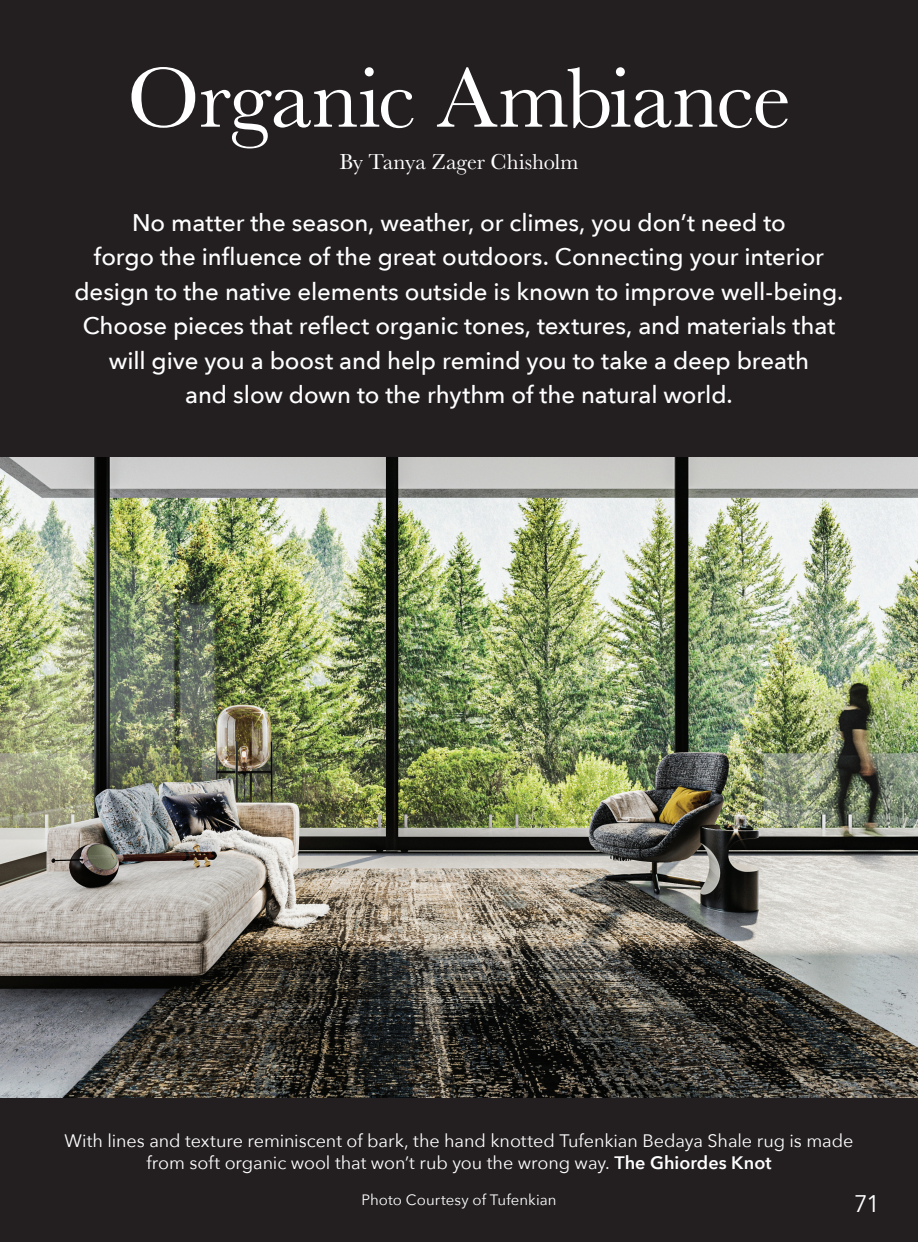
<style>
.page{position:relative;width:918px;height:1242px;background:#fff}
.page>*{position:absolute;margin:0;border:0;box-sizing:border-box;transform-origin:0 0}
.t1{font:88.5px "Baskerville";letter-spacing:-.015em;color:#fff}
.t2{font:500 24px/34.5px "Avenir Next";letter-spacing:-.005em;color:#fff;text-align:center}
.t3{font:24px "Avenir Next";color:#fff}
.t4{font:22.5px "Baskerville";color:#fff}
.t5{font:18px/21.6px "Avenir Next";letter-spacing:-.005em;color:#fff;text-align:center}
.t6{font:15px "Avenir Next";letter-spacing:.005em;color:#fff}
.s1{font-weight:600}
</style>
<div class="page">
<img style="left:0;top:457px;width:918px;height:641px">
<div style="left:0;top:1098px;width:918px;height:144px;background:#231f20"></div>
<div style="left:0;top:0;width:918px;height:457px;background:#231f20"></div>
<h1 class="t1" style="left:127px;top:42px;width:666px">Organic Ambiance</h1>
<p class="t4" style="left:339px;top:147px;width:241px">By Tanya Zager Chisholm</p>
<p class="t2" style="left:74px;top:205px;width:771px">No matter the season, weather, or climes, you don’t need to<br>forgo the influence of the great outdoors. Connecting your interior design to the native elements outside is known to improve well-being.<br>Choose pieces that reflect organic tones, textures, and materials that will give you a boost and help remind you to take a deep breath<br>and slow down to the rhythm of the natural world.</p>
<p class="t5" style="left:65px;top:1130px;width:790px">With lines and texture reminiscent of bark, the hand knotted Tufenkian Bedaya Shale rug is made from soft organic wool that won’t rub you the wrong way. <span class="s1">The Ghiordes Knot</span></p>
<p class="t6" style="left:361px;top:1187px;width:197px">Photo Courtesy of Tufenkian</p>
<p class="t3" style="left:854px;top:1183px;width:28px">71</p>
</div>
